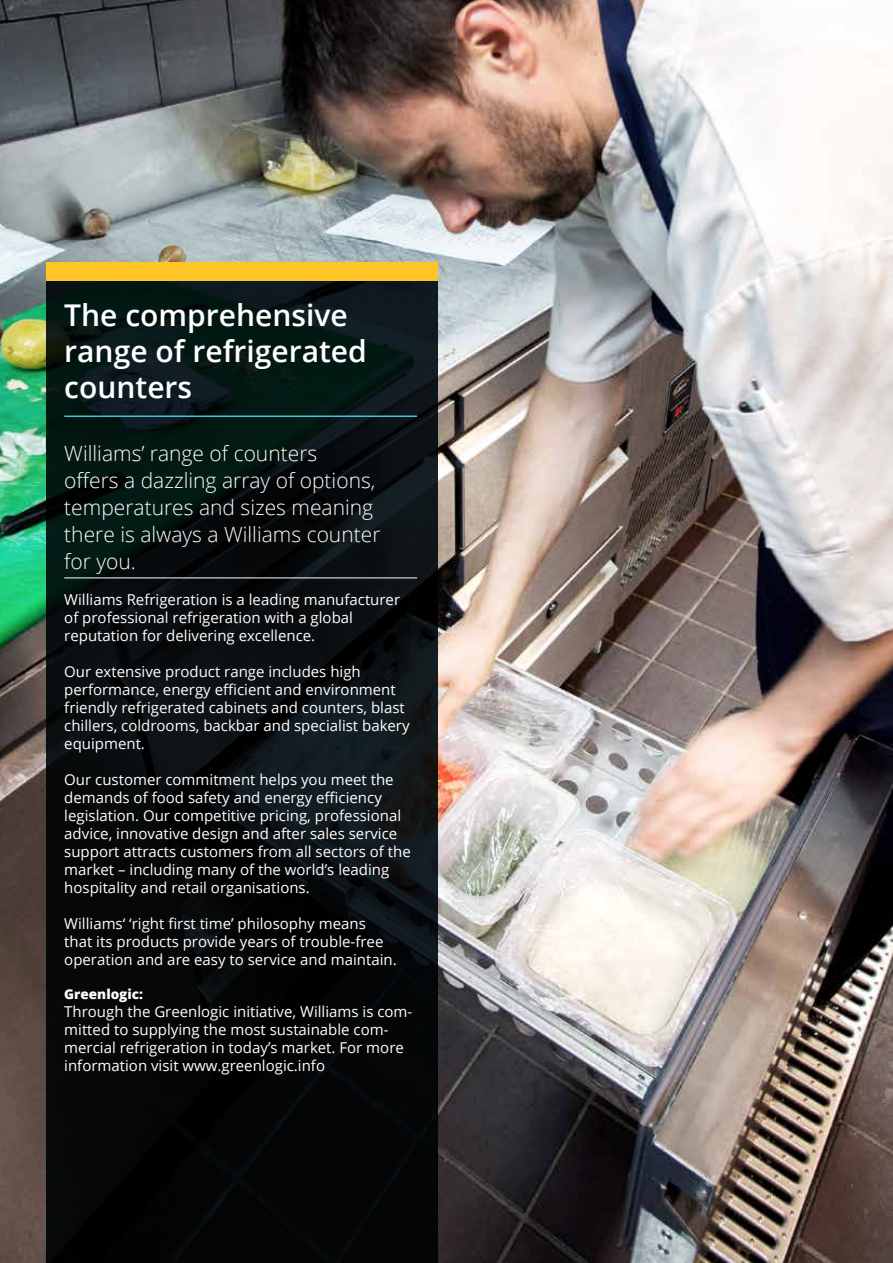
<style>
.page{position:relative;width:893px;height:1263px;background:#fff}
.page>*{position:absolute;margin:0;border:0;box-sizing:border-box;transform-origin:0 0}
.t1{font:600 30px/36px "Open Sans";color:#fff}
.t2{font:300 21px/27px "Open Sans";color:#fff}
.t3{font:15px/18px "Open Sans";color:#fff}
.t4{font:800 13.5px "Open Sans";color:#fff}
</style>
<div class="page">
<img style="left:0;top:0;width:893px;height:1263px">
<svg style="left:46px;top:280px;width:391px;height:983px;background:#070d0e"></svg>
<hr style="left:64px;top:415px;width:353px;height:2px;background:#42c4dd">
<hr style="left:64px;top:577px;width:353px;height:1px;background:#fff">
<div style="left:46px;top:262px;width:392px;height:18px;background:#ffc425"></div>
<h1 class="t1" style="left:64px;top:296px;width:304px">The comprehensive range of refrigerated counters</h1>
<h2 class="t2" style="left:64px;top:439px;width:318px">Williams’ range of counters<br>offers a dazzling array of options, temperatures and sizes meaning there is always a Williams counter for you.</h2>
<p class="t3" style="left:64px;top:590px;width:337px">Williams Refrigeration is a leading manufacturer of professional refrigeration with a global reputation for delivering excellence.</p>
<p class="t3" style="left:64px;top:662px;width:347px">Our extensive product range includes high performance, energy efficient and environment friendly refrigerated cabinets and counters, blast chillers, coldrooms, backbar and specialist bakery equipment.</p>
<p class="t3" style="left:64px;top:770px;width:348px">Our customer commitment helps you meet the demands of food safety and energy efficiency legislation. Our competitive pricing, professional advice, innovative design and after sales service support attracts customers from all sectors of the market – including many of the world’s leading hospitality and retail organisations.</p>
<p class="t3" style="left:64px;top:914px;width:334px">Williams‘ ‘right first time’ philosophy means that its products provide years of trouble-free operation and are easy to service and maintain.</p>
<p class="t4" style="left:64px;top:983px;width:80px">Greenlogic:</p>
<p class="t3" style="left:64px;top:1002px;width:350px">Through the Greenlogic initiative, Williams is com&shy;mitted to supplying the most sustainable com&shy;mercial refrigeration in today’s market. For more information visit www.greenlogic.info</p>
</div>
